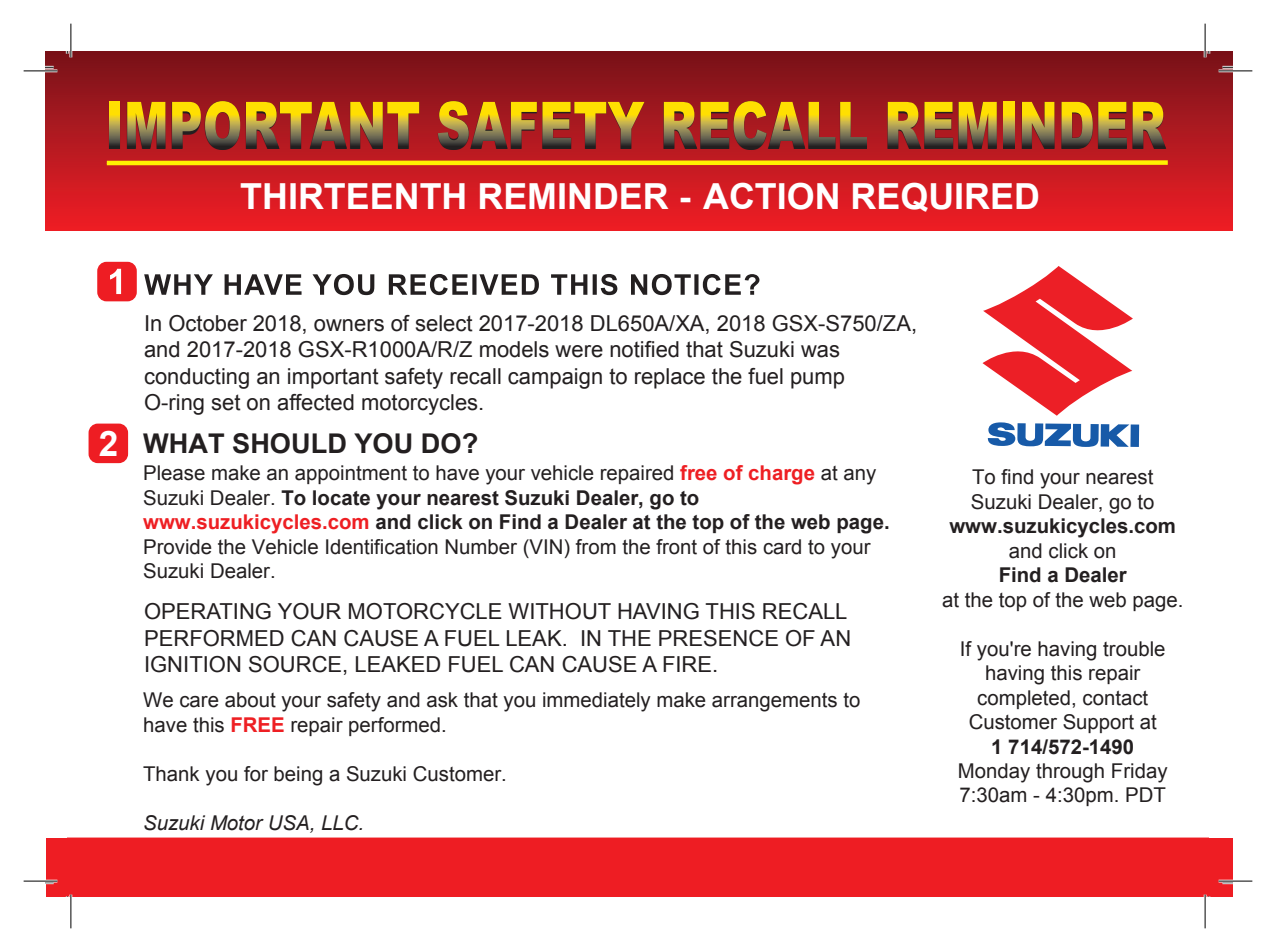
<style>
.page{position:relative;width:1276px;height:952px;background:#fff}
.page>*{position:absolute;margin:0;border:0;box-sizing:border-box;transform-origin:0 0}
.t1{font:900 65.25px "Arial";color:#231f20;scale:.73 1}
.t2{font:700 35.77px "Arial";color:#fff}
.t3{font:700 27.22px "Arial";color:#231f20}
.t4{font:22.05px/26.3px "Arial";color:#231f20}
.t5{font:20.47px/24.5px "Arial";color:#231f20}
.t6{font:700 20.47px "Arial";color:#231f20}
.t7{font:italic 20.47px "Arial";color:#231f20}
.s1{font-size:35.1px;color:#fff}
.s2{font-weight:700;color:#ee1f23}
.s3{font-weight:700}
</style>
<div class="page">
<div style="left:45px;top:52px;width:1188px;height:178px;background:linear-gradient(to bottom,#78151b,#ef1d25)"></div>
<svg style="left:67px;top:67px;width:1142px;height:164px"></svg>
<div style="left:46px;top:838px;width:1187px;height:58px;background:#ee1d23"></div>
<svg style="left:67px;top:837px;width:1142px;height:1px"></svg>
<div style="left:107px;top:160px;width:1061px;height:5px;background:#fff101"></div>
<div style="left:97px;top:262px;width:40px;height:39px;background:#ee1d23;border-radius:9px"></div>
<svg style="left:110px;top:269px;width:11px;height:25px"></svg>
<svg style="left:144px;top:274px;width:615px;height:21px"></svg>
<svg style="left:109px;top:102px;width:11px;height:47px"></svg>
<svg style="left:127px;top:102px;width:38px;height:47px"></svg>
<svg style="left:172px;top:101px;width:68px;height:48px"></svg>
<svg style="left:246px;top:102px;width:173px;height:47px"></svg>
<svg style="left:438px;top:101px;width:206px;height:48px"></svg>
<svg style="left:664px;top:101px;width:203px;height:48px"></svg>
<svg style="left:888px;top:102px;width:109px;height:47px"></svg>
<svg style="left:1004px;top:102px;width:10px;height:47px"></svg>
<svg style="left:1022px;top:102px;width:32px;height:47px"></svg>
<svg style="left:1061px;top:102px;width:105px;height:47px"></svg>
<svg style="left:982px;top:266px;width:151px;height:150px"></svg>
<div style="left:1130px;top:424px;width:9px;height:23px;background:#175aa8"></div>
<svg style="left:988px;top:422px;width:141px;height:25px"></svg>
<div style="left:89px;top:423px;width:39px;height:40px;background:#ee1d23;border-radius:9px"></div>
<svg style="left:45px;top:66px;width:9px;height:3px"></svg>
<svg style="left:1222px;top:66px;width:11px;height:3px"></svg>
<svg style="left:45px;top:882px;width:9px;height:2px"></svg>
<svg style="left:1222px;top:882px;width:11px;height:2px"></svg>
<hr style="left:24px;top:69px;width:33px;height:3px;background:#fff">
<hr style="left:1218px;top:69px;width:34px;height:3px;background:#fff">
<hr style="left:24px;top:879px;width:33px;height:3px;background:#fff">
<hr style="left:1218px;top:879px;width:34px;height:3px;background:#fff">
<hr style="left:69px;top:24px;width:3px;height:33px;background:#fff">
<hr style="left:69px;top:894px;width:3px;height:34px;background:#fff">
<hr style="left:1203px;top:24px;width:3px;height:33px;background:#fff">
<hr style="left:1203px;top:894px;width:3px;height:34px;background:#fff">
<hr style="left:24px;top:70px;width:33px;height:1px;background:#000">
<hr style="left:1218px;top:70px;width:34px;height:1px;background:#000">
<hr style="left:24px;top:880px;width:33px;height:1px;background:#000">
<hr style="left:1218px;top:880px;width:34px;height:1px;background:#000">
<hr style="left:70px;top:24px;width:1px;height:33px;background:#000">
<hr style="left:70px;top:894px;width:1px;height:34px;background:#000">
<hr style="left:1204px;top:24px;width:1px;height:33px;background:#000">
<hr style="left:1204px;top:894px;width:1px;height:34px;background:#000">
<h1 class="t1" style="left:105px;top:78px;width:1454px">IMPORTANT SAFETY RECALL REMINDER</h1>
<h2 class="t2" style="left:240px;top:173px;width:801px">THIRTEENTH REMINDER - ACTION REQUIRED</h2>
<p class="t4" style="left:144px;top:310px;width:774px">In October 2018, owners of select 2017-2018 DL650A/XA, 2018 GSX-S750/ZA, and 2017-2018 GSX-R1000A/R/Z models were notified that Suzuki was conducting an important safety recall campaign to replace the fuel pump<br>O-ring set on affected motorcycles.</p>
<h3 class="t3" style="left:99px;top:425px;width:381px"><span class="s1">2</span> WHAT SHOULD YOU DO?</h3>
<p class="t5" style="left:143px;top:461px;width:748px">Please make an appointment to have your vehicle repaired <span class="s2">free of charge</span> at any Suzuki Dealer. <span class="s3">To locate your nearest Suzuki Dealer, go to </span><span class="s2">www.suzukicycles.com</span> <span class="s3">and click on Find a Dealer at the top of the web page.<br></span>Provide the Vehicle Identification Number (VIN) from the front of this card to your Suzuki Dealer.</p>
<p class="t4" style="left:144px;top:599px;width:709px">OPERATING YOUR MOTORCYCLE WITHOUT HAVING THIS RECALL<br>PERFORMED CAN CAUSE A FUEL LEAK. IN THE PRESENCE OF AN<br>IGNITION SOURCE, LEAKED FUEL CAN CAUSE A FIRE.</p>
<p class="t5" style="left:143px;top:688px;width:719px">We care about your safety and ask that you immediately make arrangements to have this <span class="s2">FREE</span> repair performed.</p>
<p class="t5" style="left:143px;top:761px;width:365px">Thank you for being a Suzuki Customer.</p>
<p class="t7" style="left:143px;top:809px;width:222px">Suzuki Motor USA, LLC.</p>
<p class="t5" style="left:971px;top:465px;width:185px">To find your nearest<br>Suzuki Dealer, go to</p>
<p class="t6" style="left:949px;top:512px;width:228px">www.suzukicycles.com</p>
<p class="t5" style="left:1009px;top:538px;width:109px">and click on</p>
<p class="t6" style="left:999px;top:561px;width:129px">Find a Dealer</p>
<p class="t5" style="left:942px;top:587px;width:243px">at the top of the web page.</p>
<p class="t5" style="left:960px;top:636px;width:207px;text-align:center">If you're having trouble having this repair completed, contact<br>Customer Support at</p>
<p class="t6" style="left:991px;top:733px;width:144px">1 714/572-1490</p>
<p class="t5" style="left:958px;top:759px;width:211px">Monday through Friday<br>7:30am - 4:30pm. PDT</p>
</div>
